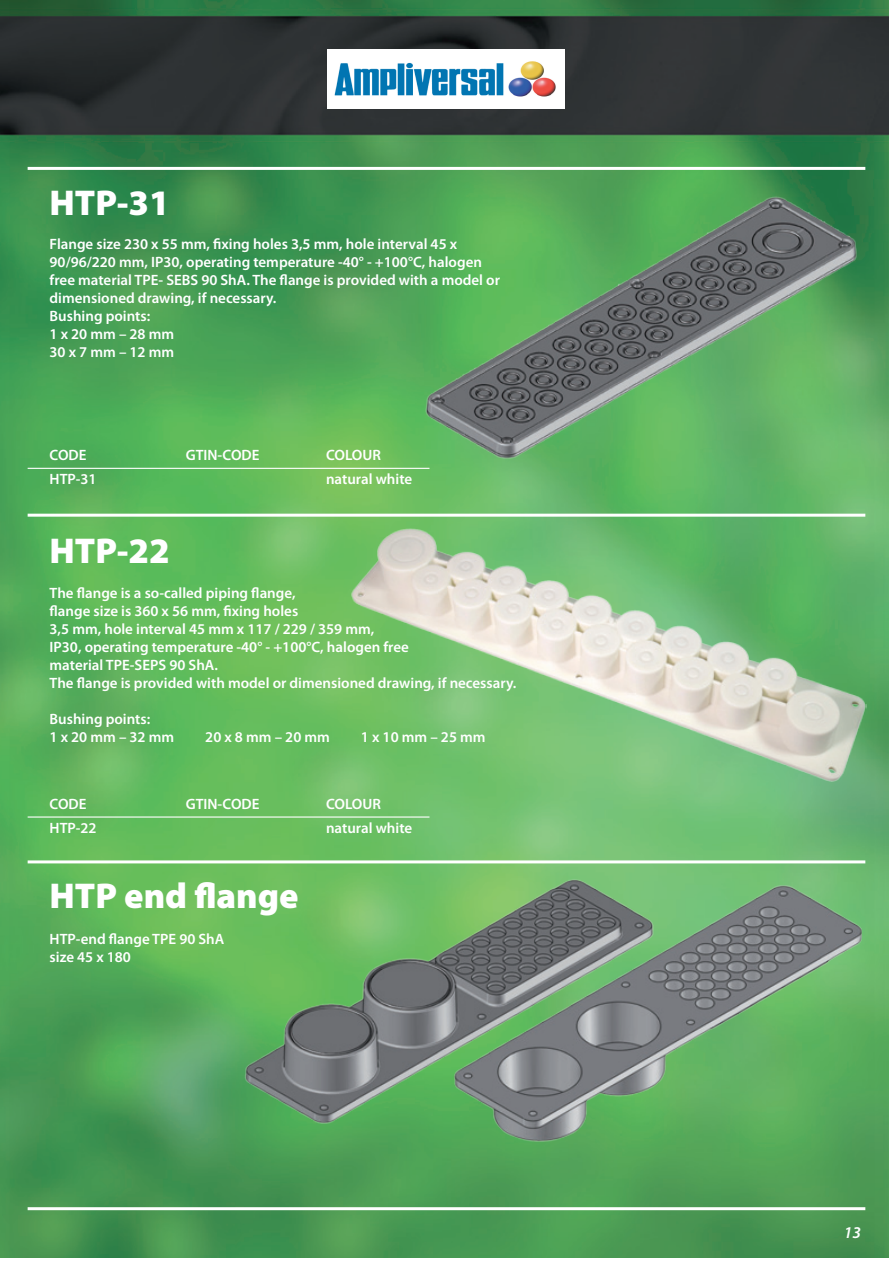
<style>
.page{position:relative;width:893px;height:1263px;background:#fff}
.page>*{position:absolute;margin:0;border:0;box-sizing:border-box;transform-origin:0 0}
.Nimike{font:900 36px "Myriad Pro";color:#fff}
.t1{font:italic 600 16.5px "Myriad Pro";color:#fff}
.Leipa{font:600 15px/18px "Myriad Pro";color:#fff}
.Taulukko{font:600 15px "Myriad Pro";color:#fff}
</style>
<div class="page">
<img style="left:0;top:0;width:888px;height:1257px">
<hr style="left:28px;top:1207px;width:837px;height:3px;background:#fff">
<hr style="left:28px;top:514px;width:837px;height:3px;background:#fff">
<hr style="left:28px;top:860px;width:837px;height:3px;background:#fff">
<hr style="left:28px;top:167px;width:837px;height:3px;background:#fff">
<hr style="left:28px;top:468px;width:401px;height:1px;background:#fff">
<hr style="left:28px;top:816px;width:401px;height:2px;background:#fff">
<img style="left:421px;top:192px;width:439px;height:269px">
<img style="left:349px;top:526px;width:517px;height:256px">
<img style="left:232px;top:863px;width:640px;height:283px">
<img style="left:327px;top:50px;width:237px;height:58px">
<p class="Nimike" style="left:50px;top:182px;width:122px">HTP-31</p>
<p class="Leipa" style="left:50px;top:235px;width:452px">Flange size 230 x 55 mm, fixing holes 3,5 mm, hole interval 45 x 90/96/220 mm, IP30, operating temperature -40° - +100°C, halogen free material TPE- SEBS 90 ShA. The flange is provided with a model or dimensioned drawing, if necessary.</p>
<p class="Leipa" style="left:50px;top:307px;width:102px">Bushing points:</p>
<p class="Leipa" style="left:50px;top:325px;width:126px">1 x 20 mm – 28 mm</p>
<p class="Leipa" style="left:50px;top:343px;width:126px">30 x 7 mm – 12 mm</p>
<p class="Taulukko" style="left:50px;top:445px;width:38px">CODE</p>
<p class="Taulukko" style="left:186px;top:445px;width:75px">GTIN-CODE</p>
<p class="Taulukko" style="left:326px;top:445px;width:56px">COLOUR</p>
<p class="Taulukko" style="left:50px;top:469px;width:48px">HTP-31</p>
<p class="Taulukko" style="left:326px;top:469px;width:88px">natural white</p>
<p class="Nimike" style="left:50px;top:530px;width:122px">HTP-22</p>
<p class="Leipa" style="left:50px;top:584px;width:247px">The flange is a so‐called piping flange,</p>
<p class="Leipa" style="left:50px;top:602px;width:250px">flange size is 360 x 56 mm, fixing holes</p>
<p class="Leipa" style="left:50px;top:620px;width:326px">3,5 mm, hole interval 45 mm x 117 / 229 / 359 mm,</p>
<p class="Leipa" style="left:50px;top:638px;width:361px">IP30, operating temperature ‐40° - +100°C, halogen free</p>
<p class="Leipa" style="left:50px;top:656px;width:170px">material TPE‐SEPS 90 ShA.</p>
<p class="Leipa" style="left:50px;top:674px;width:468px">The flange is provided with model or dimensioned drawing, if necessary.</p>
<p class="Leipa" style="left:50px;top:710px;width:102px">Bushing points:</p>
<p class="Leipa" style="left:50px;top:728px;width:126px">1 x 20 mm – 32 mm</p>
<p class="Leipa" style="left:205px;top:728px;width:126px">20 x 8 mm – 20 mm</p>
<p class="Leipa" style="left:361px;top:728px;width:126px">1 x 10 mm – 25 mm</p>
<p class="Taulukko" style="left:50px;top:794px;width:38px">CODE</p>
<p class="Taulukko" style="left:186px;top:794px;width:75px">GTIN-CODE</p>
<p class="Taulukko" style="left:326px;top:794px;width:56px">COLOUR</p>
<p class="Taulukko" style="left:50px;top:818px;width:48px">HTP-22</p>
<p class="Taulukko" style="left:326px;top:818px;width:88px">natural white</p>
<p class="Nimike" style="left:50px;top:875px;width:251px">HTP end flange</p>
<p class="Leipa" style="left:50px;top:929px;width:176px">HTP‐end flange TPE 90 ShA</p>
<p class="Leipa" style="left:50px;top:947px;width:83px">size 45 x 180</p>
<p class="t1" style="left:844px;top:1221px;width:19px">13</p>
</div>
